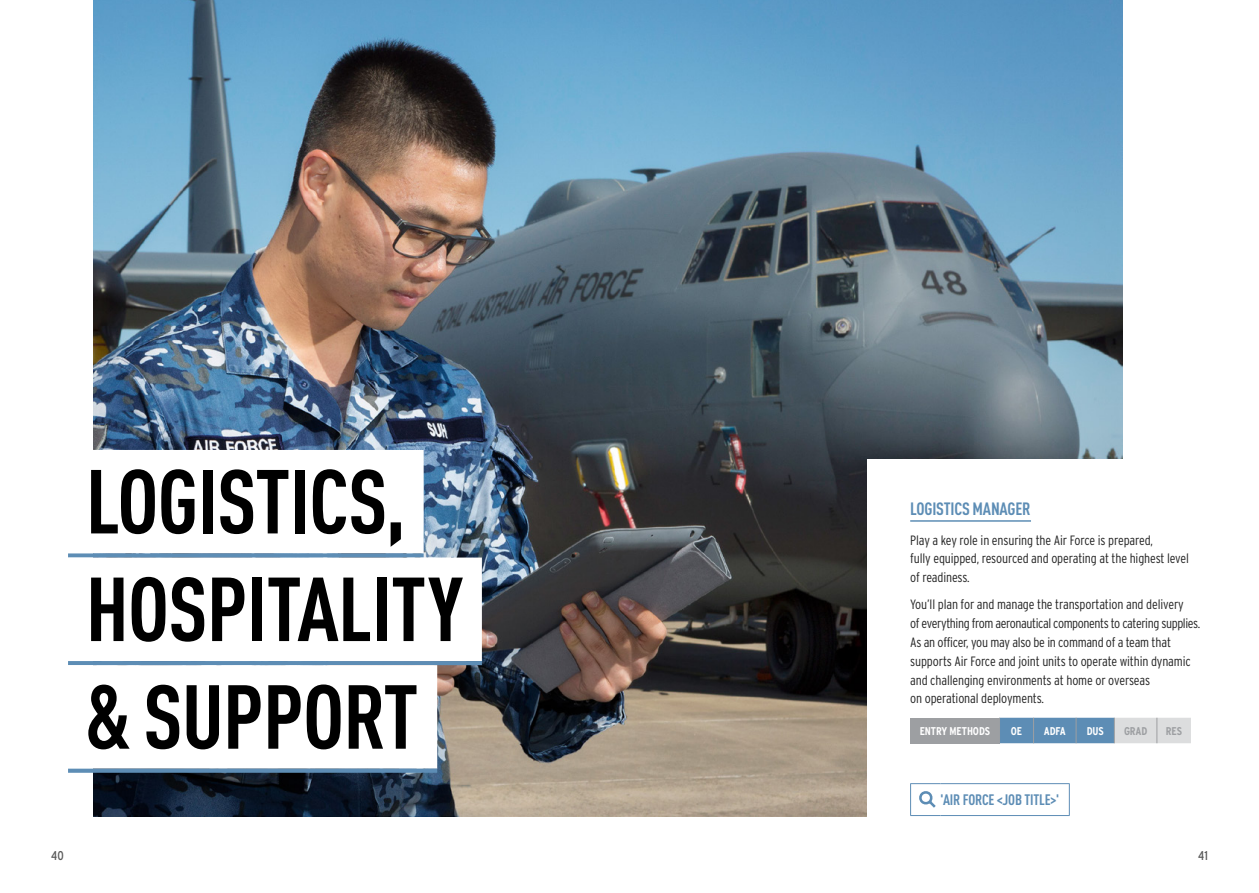
<style>
.page{position:relative;width:1259px;height:893px;background:#fff}
.page>*{position:absolute;margin:0;border:0;box-sizing:border-box;transform-origin:0 0}
.t1{font:700 condensed 89.1px/107.6px "DIN Pro";letter-spacing:-.01em;color:#000}
.t2{font:700 condensed 17.7px "DIN Pro";letter-spacing:-.01em;color:#5d8db5}
.t3{font:700 condensed 15px "DIN Pro";letter-spacing:-.01em;color:#5d8db5}
.t4{font:300 13.5px/18.8px "Interstate Condensed";letter-spacing:-.01em;color:#222}
.t5{font:12.75px "Interstate Condensed";color:#5a5a5a}
.t6{font:700 11.25px "Interstate Condensed";letter-spacing:-.01em;color:#fff}
.t7{font:700 11.25px "Interstate Condensed";letter-spacing:-.01em;color:#9d9fa2}
</style>
<div class="page">
<img style="left:94px;top:0;width:1029px;height:816px">
<div style="left:867px;top:459px;width:392px;height:434px;background:#fff"></div>
<hr style="left:910px;top:520px;width:121px;height:2px;background:#5d8db5">
<div style="left:910px;top:718px;width:89px;height:25px;background:#9d9fa2"></div>
<svg style="left:999px;top:718px;width:192px;height:25px"></svg>
<hr style="left:910px;top:784px;width:1px;height:31px;background:#5d8db5">
<hr style="left:910px;top:783px;width:30px;height:1px;background:#5d8db5">
<hr style="left:910px;top:815px;width:30px;height:1px;background:#5d8db5">
<hr style="left:940px;top:783px;width:129px;height:1px;background:#5d8db5">
<hr style="left:1069px;top:784px;width:1px;height:31px;background:#5d8db5">
<hr style="left:940px;top:815px;width:129px;height:1px;background:#5d8db5">
<svg style="left:919px;top:791px;width:17px;height:17px"></svg>
<div style="left:68px;top:450px;width:356px;height:103px;background:#fff"></div>
<div style="left:68px;top:553px;width:356px;height:5px;background:#5d8db5"></div>
<div style="left:68px;top:558px;width:414px;height:103px;background:#fff"></div>
<hr style="left:68px;top:661px;width:414px;height:4px;background:#5d8db5">
<div style="left:68px;top:665px;width:369px;height:104px;background:#fff"></div>
<svg style="left:68px;top:769px;width:369px;height:4px"></svg>
<h1 class="t1" style="left:85px;top:441px;width:379px">LOGISTICS,<br>HOSPITALITY &amp; SUPPORT</h1>
<h2 class="t2" style="left:910px;top:496px;width:122px">LOGISTICS MANAGER</h2>
<p class="t4" style="left:910px;top:530px;width:280px">Play a key role in ensuring the Air Force is prepared,<br>fully equipped, resourced and operating at the highest level of readiness.</p>
<p class="t4" style="left:910px;top:595px;width:291px">You’ll plan for and manage the transportation and delivery<br>of everything from aeronautical components to catering supplies.<br>As an officer, you may also be in command of a team that supports Air Force and joint units to operate within dynamic and challenging environments at home or overseas<br>on operational deployments.</p>
<p class="t6" style="left:919px;top:725px;width:72px">ENTRY METHODS</p>
<p class="t6" style="left:1011px;top:725px;width:13px">OE</p>
<p class="t6" style="left:1043px;top:725px;width:24px">ADFA</p>
<p class="t6" style="left:1086px;top:725px;width:19px">DUS</p>
<p class="t7" style="left:1124px;top:725px;width:25px">GRAD</p>
<p class="t7" style="left:1166px;top:725px;width:18px">RES</p>
<p class="t3" style="left:940px;top:789px;width:120px">'AIR FORCE &lt;JOB TITLE&gt;'</p>
<p class="t5" style="left:51px;top:848px;width:14px">40</p>
<p class="t5" style="left:1198px;top:848px;width:11px">41</p>
</div>
